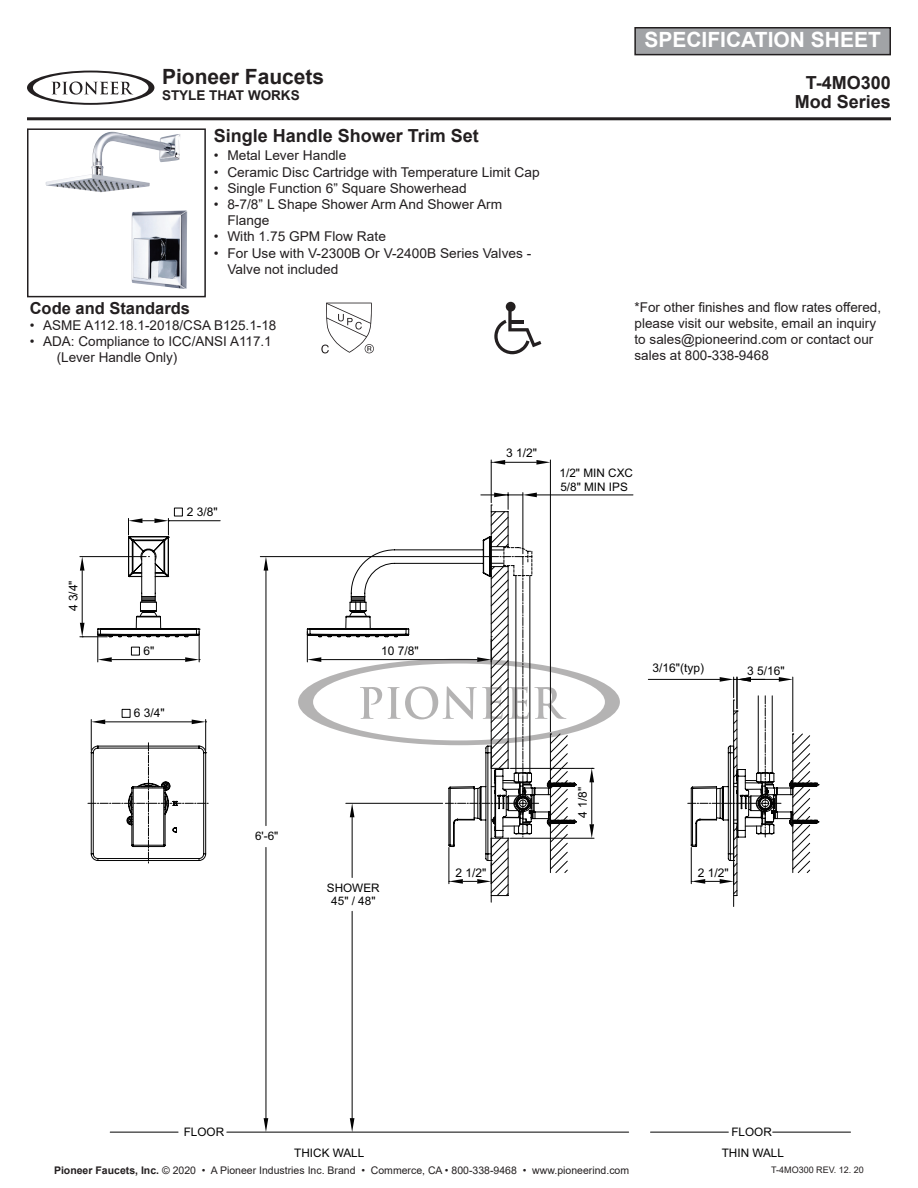
<style>
.page{position:relative;width:918px;height:1188px;background:#fff}
.page>*{position:absolute;margin:0;border:0;box-sizing:border-box;transform-origin:0 0}
.t1{font:700 21px "Arial";color:#fff}
.t2{font:700 21px "Arial";color:#231f20}
.t3{font:700 18px "Arial";color:#231f20}
.t4{font:700 16.5px "Arial";color:#231f20}
.t5{font:13.5px/16.2px "Arial";color:#231f20}
.t6{font:700 13.5px "Arial";color:#231f20}
.t7{font:12px "Arial";color:#030303}
.t8{font:11.7px/13.5px "Arial";color:#030303}
.t9{font:10.5px "Arial";color:#231f20}
.t10{font:9px "Arial";color:#231f20}
.s1{font-weight:700}
</style>
<div class="page">
<hr style="left:491px;top:838px;width:1px;height:64px;background:#030303">
<hr style="left:550px;top:460px;width:1px;height:272px;background:#030303">
<hr style="left:491px;top:460px;width:1px;height:43px;background:#030303">
<hr style="left:505px;top:462px;width:31px;height:1px;background:#030303">
<svg style="left:536px;top:460px;width:14px;height:5px"></svg>
<svg style="left:491px;top:460px;width:14px;height:5px"></svg>
<hr style="left:110px;top:1132px;width:68px;height:1px;background:#030303">
<hr style="left:651px;top:1132px;width:77px;height:1px;background:#030303">
<hr style="left:352px;top:911px;width:1px;height:212px;background:#030303">
<svg style="left:350px;top:1118px;width:4px;height:14px"></svg>
<hr style="left:266px;top:847px;width:1px;height:276px;background:#030303">
<svg style="left:264px;top:1118px;width:4px;height:14px"></svg>
<hr style="left:227px;top:1132px;width:402px;height:1px;background:#030303">
<hr style="left:773px;top:1132px;width:78px;height:1px;background:#030303">
<hr style="left:27px;top:117px;width:864px;height:3px;background:#231f20">
<img style="left:45px;top:132px;width:142px;height:157px">
<div style="left:27px;top:128px;width:179px;height:169px;border:2px solid #231f20"></div>
<div style="left:635px;top:28px;width:255px;height:27px;background:#a1a3a6"></div>
<div style="left:634px;top:27px;width:257px;height:28px;border:2px solid #231f20"></div>
<svg style="left:321px;top:303px;width:53px;height:50px"></svg>
<svg style="left:494px;top:311px;width:47px;height:43px"></svg>
<div style="left:506px;top:302px;width:10px;height:10px;background:#231f20;border-radius:50%"></div>
<svg style="left:27px;top:71px;width:127px;height:34px"></svg>
<svg style="left:80px;top:493px;width:740px;height:404px"></svg>
<h1 class="t2" style="left:162px;top:62px;width:164px">Pioneer Faucets</h1>
<p class="t6" style="left:162px;top:86px;width:139px">STYLE THAT WORKS</p>
<h2 class="t3" style="left:214px;top:123px;width:267px">Single Handle Shower Trim Set</h2>
<p class="t5" style="left:214px;top:147px;width:134px">• Metal Lever Handle</p>
<p class="t5" style="left:214px;top:164px;width:327px">• Ceramic Disc Cartridge with Temperature Limit Cap</p>
<p class="t5" style="left:214px;top:180px;width:255px">• Single Function 6” Square Showerhead</p>
<p class="t5" style="left:227px;top:196px;width:276px;text-indent:-14px">• 8-7/8” L Shape Shower Arm And Shower Arm<br>Flange</p>
<p class="t5" style="left:214px;top:228px;width:174px">• With 1.75 GPM Flow Rate</p>
<p class="t5" style="left:227px;top:245px;width:306px;text-indent:-14px">• For Use with V-2300B Or V-2400B Series Valves -<br>Valve not included</p>
<p class="t4" style="left:30px;top:296px;width:162px">Code and Standards</p>
<p class="t5" style="left:30px;top:317px;width:248px">• ASME A112.18.1-2018/CSA B125.1-18</p>
<p class="t5" style="left:57px;top:333px;width:217px;text-indent:-27px">• ADA: Compliance to ICC/ANSI A117.1 (Lever Handle Only)</p>
<h1 class="t1" style="left:644px;top:25px;width:238px">SPECIFICATION SHEET</h1>
<h2 class="t3" style="left:806px;top:70px;width:87px">T-4MO300</h2>
<h2 class="t3" style="left:795px;top:89px;width:98px">Mod Series</h2>
<p class="t5" style="left:635px;top:299px;width:248px">*For other finishes and flow rates offered, please visit our website, email an inquiry to sales@pioneerind.com or contact our sales at 800-338-9468</p>
<p class="t7" style="left:65px;top:611px;width:32px;rotate:-90deg">4 3/4"</p>
<p class="t7" style="left:187px;top:504px;width:32px">2 3/8"</p>
<p class="t7" style="left:506px;top:445px;width:32px">3 1/2"</p>
<p class="t8" style="left:560px;top:467px;width:75px">1/2" MIN CXC<br>5/8" MIN IPS</p>
<p class="t7" style="left:143px;top:643px;width:12px">6"</p>
<p class="t7" style="left:134px;top:705px;width:32px">6 3/4"</p>
<p class="t7" style="left:381px;top:643px;width:39px">10 7/8"</p>
<p class="t8" style="left:255px;top:829px;width:25px">6'-6"</p>
<p class="t8" style="left:327px;top:881px;width:54px;text-align:center">SHOWER<br>45" / 48"</p>
<p class="t7" style="left:455px;top:864px;width:32px">2 1/2"</p>
<p class="t7" style="left:575px;top:818px;width:32px;rotate:-90deg">4 1/8"</p>
<p class="t7" style="left:653px;top:660px;width:53px">3/16"(typ)</p>
<p class="t7" style="left:747px;top:662px;width:39px">3 5/16"</p>
<p class="t7" style="left:698px;top:864px;width:32px">2 1/2"</p>
<p class="t8" style="left:184px;top:1125px;width:42px">FLOOR</p>
<p class="t8" style="left:731px;top:1125px;width:42px">FLOOR</p>
<p class="t8" style="left:294px;top:1146px;width:72px">THICK WALL</p>
<p class="t8" style="left:722px;top:1146px;width:64px">THIN WALL</p>
<p class="t9" style="left:54px;top:1163px;width:577px"><span class="s1">Pioneer Faucets, Inc.</span> © 2020 • A Pioneer Industries Inc. Brand • Commerce, CA • 800-338-9468 • www.pioneerind.com</p>
<p class="t10" style="left:771px;top:1164px;width:94px">T-4MO300 REV. 12. 20</p>
</div>
